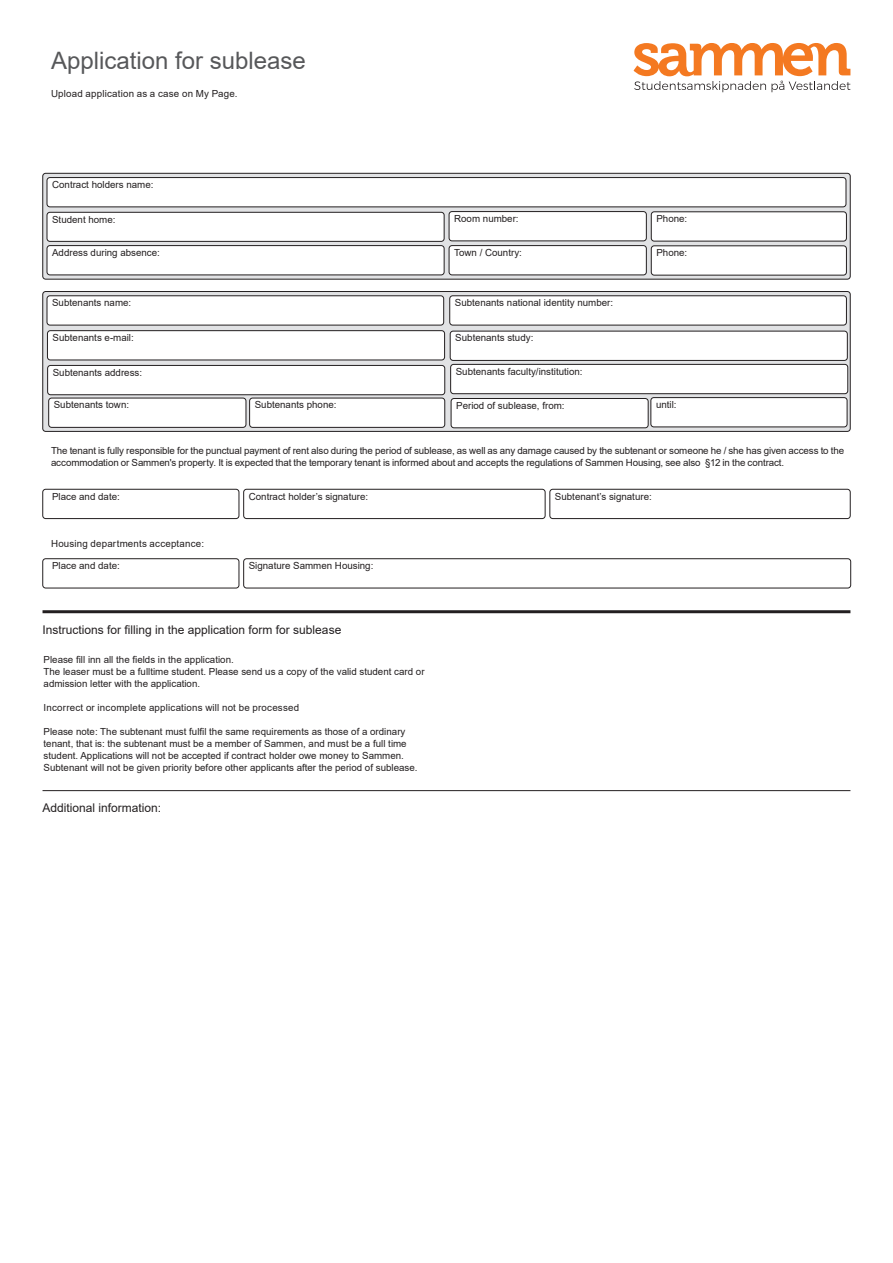
<style>
.page{position:relative;width:893px;height:1263px;background:#fff}
.page>*{position:absolute;margin:0;border:0;box-sizing:border-box;transform-origin:0 0}
.t1{font:24px "Arial";color:#57585a}
.t2{font:12px "Arial";color:#231f20}
.brødtekst_6_5_pt{font:9.75px/12px "Arial";color:#231f20}
.Tekstboks_indre__ven{font:9.75px "Arial";color:#231f20}
.brødtekst_6_5_pt-2{font:9.75px "Arial";letter-spacing:.02em;color:#231f20}
.Tekstboks_ytre__vens{font:9.75px "Arial";color:#231f20}
.Tekstboks_indre__ven-2{font:9.6px "Arial";color:#231f20}
</style>
<div class="page">
<svg style="left:43px;top:173px;width:807px;height:106px;background:#c9cacb"></svg>
<div style="left:43px;top:173px;width:807px;height:106px;border:1px solid #231f20;border-radius:3px"></div>
<div style="left:47px;top:212px;width:397px;height:29px;background:#fff;border-radius:3px"></div>
<div style="left:47px;top:212px;width:397px;height:30px;border:1px solid #231f20;border-radius:3px"></div>
<div style="left:47px;top:178px;width:799px;height:29px;background:#fff;border-radius:3px"></div>
<div style="left:47px;top:177px;width:799px;height:30px;border:1px solid #231f20;border-radius:3px"></div>
<div style="left:47px;top:246px;width:397px;height:29px;background:#fff;border-radius:3px"></div>
<div style="left:47px;top:245px;width:397px;height:30px;border:1px solid #231f20;border-radius:3px"></div>
<div style="left:449px;top:246px;width:197px;height:29px;background:#fff;border-radius:3px"></div>
<div style="left:449px;top:245px;width:198px;height:30px;border:1px solid #231f20;border-radius:3px"></div>
<div style="left:651px;top:246px;width:195px;height:29px;background:#fff;border-radius:3px"></div>
<div style="left:651px;top:246px;width:196px;height:29px;border:1px solid #231f20;border-radius:3px"></div>
<svg style="left:43px;top:291px;width:807px;height:140px;background:#c7c7c9"></svg>
<div style="left:43px;top:291px;width:807px;height:141px;border:1px solid #231f20;border-radius:3px"></div>
<div style="left:47px;top:296px;width:397px;height:29px;background:#fff;border-radius:3px"></div>
<div style="left:47px;top:296px;width:397px;height:29px;border:1px solid #231f20;border-radius:3px"></div>
<div style="left:48px;top:365px;width:397px;height:30px;background:#fff;border-radius:3px"></div>
<div style="left:47px;top:365px;width:398px;height:30px;border:1px solid #231f20;border-radius:3px"></div>
<div style="left:49px;top:398px;width:197px;height:29px;background:#fff;border-radius:3px"></div>
<div style="left:48px;top:398px;width:198px;height:30px;border:1px solid #231f20;border-radius:3px"></div>
<div style="left:250px;top:398px;width:195px;height:29px;background:#fff;border-radius:3px"></div>
<div style="left:249px;top:398px;width:196px;height:30px;border:1px solid #231f20;border-radius:3px"></div>
<div style="left:450px;top:331px;width:397px;height:29px;background:#fff;border-radius:3px"></div>
<div style="left:450px;top:331px;width:397px;height:30px;border:1px solid #231f20;border-radius:3px"></div>
<div style="left:451px;top:364px;width:397px;height:30px;background:#fff;border-radius:3px"></div>
<div style="left:450px;top:364px;width:398px;height:30px;border:1px solid #231f20;border-radius:3px"></div>
<div style="left:451px;top:398px;width:197px;height:30px;background:#fff;border-radius:3px"></div>
<div style="left:451px;top:398px;width:197px;height:30px;border:1px solid #231f20;border-radius:3px"></div>
<div style="left:651px;top:398px;width:196px;height:29px;background:#fff;border-radius:3px"></div>
<div style="left:651px;top:397px;width:196px;height:30px;border:1px solid #231f20;border-radius:3px"></div>
<div style="left:243px;top:489px;width:302px;height:30px;border:1px solid #231f20;border-radius:3px"></div>
<div style="left:43px;top:489px;width:196px;height:30px;border:1px solid #231f20;border-radius:3px"></div>
<div style="left:550px;top:489px;width:300px;height:30px;border:1px solid #231f20;border-radius:3px"></div>
<div style="left:243px;top:558px;width:608px;height:30px;border:1px solid #231f20;border-radius:3px"></div>
<div style="left:43px;top:558px;width:196px;height:30px;border:1px solid #231f20;border-radius:3px"></div>
<hr style="left:43px;top:610px;width:807px;height:3px;background:#231f20">
<hr style="left:43px;top:790px;width:807px;height:1px;background:#231f20">
<div style="left:449px;top:212px;width:197px;height:29px;background:#fff;border-radius:3px"></div>
<div style="left:449px;top:211px;width:198px;height:30px;border:1px solid #231f20;border-radius:3px"></div>
<div style="left:651px;top:212px;width:195px;height:29px;background:#fff;border-radius:3px"></div>
<div style="left:651px;top:212px;width:196px;height:29px;border:1px solid #231f20;border-radius:3px"></div>
<svg style="left:634px;top:43px;width:216px;height:49px"></svg>
<div style="left:450px;top:296px;width:396px;height:29px;background:#fff;border-radius:3px"></div>
<div style="left:449px;top:296px;width:398px;height:29px;border:1px solid #231f20;border-radius:3px"></div>
<div style="left:47px;top:331px;width:398px;height:29px;background:#fff;border-radius:3px"></div>
<div style="left:47px;top:330px;width:398px;height:30px;border:1px solid #231f20;border-radius:3px"></div>
<p class="t1" style="left:51px;top:44px;width:256px">Application for sublease</p>
<p class="brødtekst_6_5_pt-2" style="left:51px;top:87px;width:188px">Upload application as a case on My Page.</p>
<p class="Tekstboks_indre__ven" style="left:52px;top:178px;width:103px">Contract holders name:</p>
<p class="Tekstboks_indre__ven-2" style="left:52px;top:213px;width:65px">Student home:</p>
<p class="Tekstboks_indre__ven" style="left:454px;top:212px;width:66px">Room number:</p>
<p class="Tekstboks_indre__ven" style="left:656px;top:212px;width:32px">Phone:</p>
<p class="Tekstboks_indre__ven" style="left:52px;top:246px;width:109px">Address during absence:</p>
<p class="Tekstboks_indre__ven" style="left:454px;top:246px;width:69px">Town / Country:</p>
<p class="Tekstboks_indre__ven" style="left:656px;top:246px;width:32px">Phone:</p>
<p class="Tekstboks_indre__ven" style="left:52px;top:296px;width:81px">Subtenants name:</p>
<p class="Tekstboks_indre__ven" style="left:53px;top:331px;width:83px">Subtenants e-mail:</p>
<p class="Tekstboks_indre__ven" style="left:53px;top:366px;width:91px">Subtenants address:</p>
<p class="Tekstboks_indre__ven" style="left:54px;top:398px;width:77px">Subtenants town:</p>
<p class="Tekstboks_indre__ven" style="left:255px;top:398px;width:83px">Subtenants phone:</p>
<p class="Tekstboks_indre__ven" style="left:455px;top:296px;width:160px">Subtenants national identity number:</p>
<p class="Tekstboks_indre__ven" style="left:455px;top:331px;width:80px">Subtenants study:</p>
<p class="Tekstboks_indre__ven" style="left:456px;top:365px;width:128px">Subtenants faculty/institution:</p>
<p class="Tekstboks_indre__ven" style="left:456px;top:399px;width:110px">Period of sublease, from:</p>
<p class="Tekstboks_indre__ven" style="left:656px;top:398px;width:22px">until:</p>
<p class="brødtekst_6_5_pt" style="left:51px;top:445px;width:795px">The tenant is fully responsible for the punctual payment of rent also during the period of sublease, as well as any damage caused by the subtenant or someone he / she has given access to the accommodation or Sammen's property. It is expected that the temporary tenant is informed about and accepts the regulations of Sammen Housing, see also §12 in the contract.</p>
<p class="Tekstboks_indre__ven" style="left:555px;top:489px;width:98px">Subtenant’s signature:</p>
<p class="brødtekst_6_5_pt-2" style="left:51px;top:537px;width:155px">Housing departments acceptance:</p>
<p class="Tekstboks_ytre__vens" style="left:52px;top:559px;width:69px">Place and date:</p>
<p class="Tekstboks_indre__ven" style="left:249px;top:559px;width:126px">Signature Sammen Housing:</p>
<p class="Tekstboks_ytre__vens" style="left:52px;top:489px;width:69px">Place and date:</p>
<p class="Tekstboks_indre__ven" style="left:249px;top:489px;width:121px">Contract holder’s signature:</p>
<p class="t2" style="left:43px;top:621px;width:300px">Instructions for filling in the application form for sublease</p>
<p class="brødtekst_6_5_pt" style="left:44px;top:654px;width:192px">Please fill inn all the fields in the application.</p>
<p class="brødtekst_6_5_pt" style="left:44px;top:666px;width:382px">The leaser must be a fulltime student. Please send us a copy of the valid student card or</p>
<p class="brødtekst_6_5_pt" style="left:44px;top:678px;width:158px">admission letter with the application.</p>
<p class="brødtekst_6_5_pt-2" style="left:44px;top:701px;width:257px">Incorrect or incomplete applications will not be processed</p>
<p class="brødtekst_6_5_pt" style="left:44px;top:726px;width:365px">Please note: The subtenant must fulfil the same requirements as those of a ordinary tenant, that is: the subtenant must be a member of Sammen, and must be a full time</p>
<p class="brødtekst_6_5_pt" style="left:44px;top:750px;width:362px">student. Applications will not be accepted if contract holder owe money to Sammen.</p>
<p class="brødtekst_6_5_pt" style="left:44px;top:762px;width:375px">Subtenant will not be given priority before other applicants after the period of sublease.</p>
<p class="t2" style="left:43px;top:799px;width:120px">Additional information:</p>
</div>
